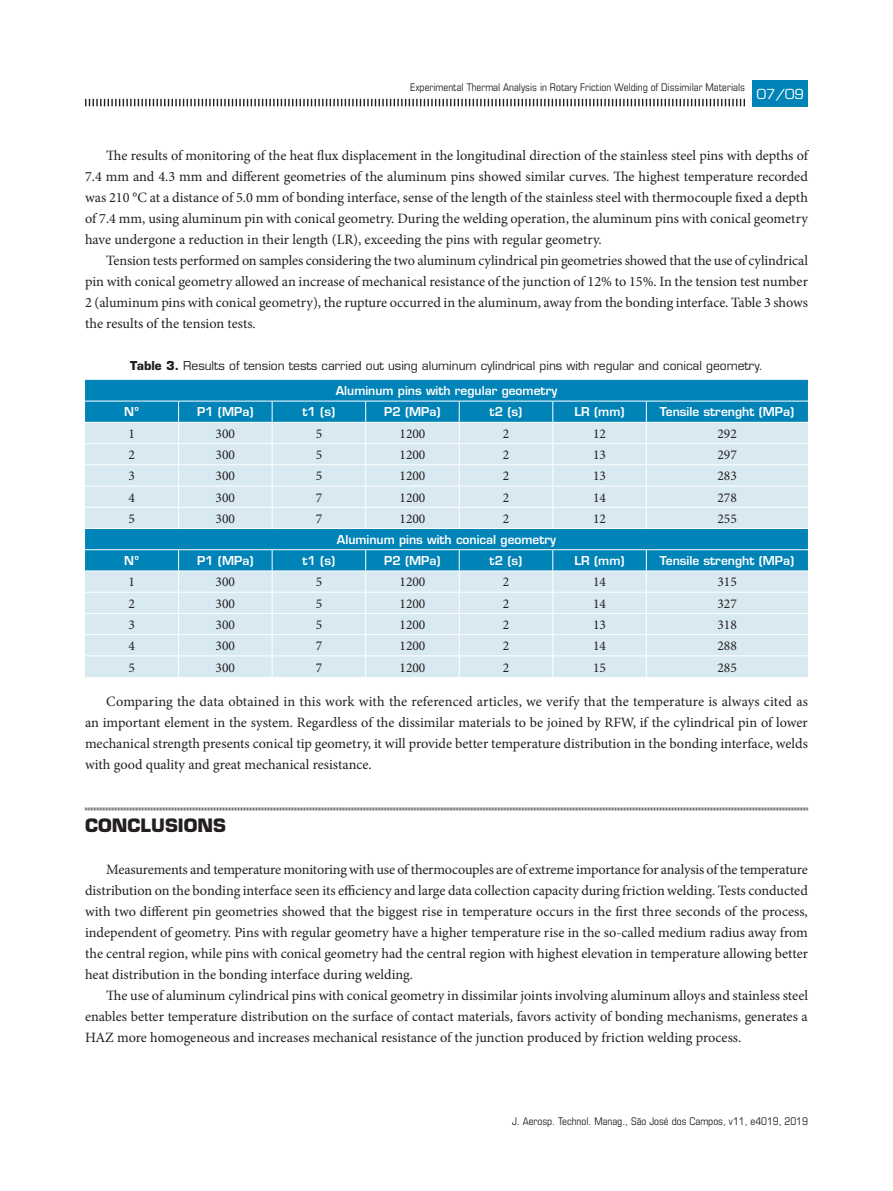
<style>
.page{position:relative;width:893px;height:1191px;background:#fff}
.page>*{position:absolute;margin:0;border:0;box-sizing:border-box;transform-origin:0 0}
.z18_sub__1{font:700 18px "Eurostile LT Std";color:#231f20}
.z13_texto{font:14.25px/21px "Minion Pro";color:#231f20;text-align:justify}
.z23_tabelas_txt{font:13.5px "Minion Pro";color:#231f20}
.t1{font:13.5px "Eurostile LT Std";color:#fff}
.z24_tabelas_cab{font:600 12px "Eurostile LT Std";color:#fff}
.z22_figuras_tabelas{font:12px "Eurostile LT Std";color:#231f20}
.t2{font:condensed 10.5px "Eurostile LT Std";color:#231f20}
.s1{font-weight:700}
</style>
<div class="page">
<svg style="left:85px;top:99px;width:660px;height:7px"></svg>
<div style="left:753px;top:81px;width:55px;height:25px;background:#0083b6"></div>
<svg style="left:85px;top:807px;width:723px;height:4px;background:#b4b5b6"></svg>
<svg style="left:85px;top:380px;width:723px;height:297px;background:#9fcee1"></svg>
<p class="t2" style="left:410px;top:81px;width:336px">Experimental Thermal Analysis in Rotary Friction Welding of Dissimilar Materials</p>
<p class="t1" style="left:763px;top:85px;width:36px">xx/xx</p>
<p class="t1" style="left:757px;top:86px;width:49px">07 09</p>
<p class="z13_texto" style="left:85px;top:144px;width:724px;text-indent:21px">The results of monitoring of the heat flux displacement in the longitudinal direction of the stainless steel pins with depths of 7.4 mm and 4.3 mm and different geometries of the aluminum pins showed similar curves. The highest temperature recorded was 210 °C at a distance of 5.0 mm of bonding interface, sense of the length of the stainless steel with thermocouple fixed a depth of 7.4 mm, using aluminum pin with conical geometry. During the welding operation, the aluminum pins with conical geometry have undergone a reduction in their length (LR), exceeding the pins with regular geometry.</p>
<p class="z13_texto" style="left:85px;top:249px;width:724px;text-indent:21px">Tension tests performed on samples considering the two aluminum cylindrical pin geometries showed that the use of cylindrical pin with conical geometry allowed an increase of mechanical resistance of the junction of 12% to 15%. In the tension test number 2 (aluminum pins with conical geometry), the rupture occurred in the aluminum, away from the bonding interface. Table 3 shows the results of the tension tests.</p>
<p class="z22_figuras_tabelas" style="left:130px;top:358px;width:634px"><span class="s1">Table 3.</span> Results of tension tests carried out using aluminum cylindrical pins with regular and conical geometry.</p>
<p class="z24_tabelas_cab" style="left:336px;top:383px;width:223px">Aluminum pins with regular geometry</p>
<p class="z24_tabelas_cab" style="left:124px;top:404px;width:17px">Nº</p>
<p class="z24_tabelas_cab" style="left:197px;top:404px;width:58px">P1 (MPa)</p>
<p class="z24_tabelas_cab" style="left:302px;top:404px;width:34px">t1 (s)</p>
<p class="z24_tabelas_cab" style="left:384px;top:404px;width:58px">P2 (MPa)</p>
<p class="z24_tabelas_cab" style="left:490px;top:404px;width:34px">t2 (s)</p>
<p class="z24_tabelas_cab" style="left:574px;top:404px;width:52px">LR (mm)</p>
<p class="z24_tabelas_cab" style="left:660px;top:404px;width:136px">Tensile strenght (MPa)</p>
<p class="z23_tabelas_txt" style="left:129px;top:424px;width:8px">1</p>
<p class="z23_tabelas_txt" style="left:216px;top:424px;width:21px">300</p>
<p class="z23_tabelas_txt" style="left:316px;top:424px;width:8px">5</p>
<p class="z23_tabelas_txt" style="left:399px;top:424px;width:27px">1200</p>
<p class="z23_tabelas_txt" style="left:503px;top:424px;width:8px">2</p>
<p class="z23_tabelas_txt" style="left:593px;top:424px;width:14px">12</p>
<p class="z23_tabelas_txt" style="left:717px;top:424px;width:21px">292</p>
<p class="z23_tabelas_txt" style="left:129px;top:446px;width:8px">2</p>
<p class="z23_tabelas_txt" style="left:216px;top:446px;width:21px">300</p>
<p class="z23_tabelas_txt" style="left:316px;top:446px;width:8px">5</p>
<p class="z23_tabelas_txt" style="left:399px;top:446px;width:27px">1200</p>
<p class="z23_tabelas_txt" style="left:503px;top:446px;width:8px">2</p>
<p class="z23_tabelas_txt" style="left:593px;top:446px;width:14px">13</p>
<p class="z23_tabelas_txt" style="left:717px;top:446px;width:21px">297</p>
<p class="z23_tabelas_txt" style="left:129px;top:467px;width:8px">3</p>
<p class="z23_tabelas_txt" style="left:216px;top:467px;width:21px">300</p>
<p class="z23_tabelas_txt" style="left:316px;top:467px;width:8px">5</p>
<p class="z23_tabelas_txt" style="left:399px;top:467px;width:27px">1200</p>
<p class="z23_tabelas_txt" style="left:503px;top:467px;width:8px">2</p>
<p class="z23_tabelas_txt" style="left:593px;top:467px;width:14px">13</p>
<p class="z23_tabelas_txt" style="left:717px;top:467px;width:21px">283</p>
<p class="z23_tabelas_txt" style="left:129px;top:488px;width:8px">4</p>
<p class="z23_tabelas_txt" style="left:216px;top:488px;width:21px">300</p>
<p class="z23_tabelas_txt" style="left:316px;top:488px;width:8px">7</p>
<p class="z23_tabelas_txt" style="left:399px;top:488px;width:27px">1200</p>
<p class="z23_tabelas_txt" style="left:503px;top:488px;width:8px">2</p>
<p class="z23_tabelas_txt" style="left:593px;top:488px;width:14px">14</p>
<p class="z23_tabelas_txt" style="left:717px;top:488px;width:21px">278</p>
<p class="z23_tabelas_txt" style="left:129px;top:509px;width:8px">5</p>
<p class="z23_tabelas_txt" style="left:216px;top:509px;width:21px">300</p>
<p class="z23_tabelas_txt" style="left:316px;top:509px;width:8px">7</p>
<p class="z23_tabelas_txt" style="left:399px;top:509px;width:27px">1200</p>
<p class="z23_tabelas_txt" style="left:503px;top:509px;width:8px">2</p>
<p class="z23_tabelas_txt" style="left:593px;top:509px;width:14px">12</p>
<p class="z23_tabelas_txt" style="left:717px;top:509px;width:21px">255</p>
<p class="z24_tabelas_cab" style="left:337px;top:531px;width:221px">Aluminum pins with conical geometry</p>
<p class="z24_tabelas_cab" style="left:124px;top:553px;width:17px">Nº</p>
<p class="z24_tabelas_cab" style="left:197px;top:553px;width:58px">P1 (MPa)</p>
<p class="z24_tabelas_cab" style="left:302px;top:553px;width:34px">t1 (s)</p>
<p class="z24_tabelas_cab" style="left:384px;top:553px;width:58px">P2 (MPa)</p>
<p class="z24_tabelas_cab" style="left:490px;top:553px;width:34px">t2 (s)</p>
<p class="z24_tabelas_cab" style="left:574px;top:553px;width:52px">LR (mm)</p>
<p class="z24_tabelas_cab" style="left:660px;top:553px;width:136px">Tensile strenght (MPa)</p>
<p class="z23_tabelas_txt" style="left:129px;top:573px;width:8px">1</p>
<p class="z23_tabelas_txt" style="left:216px;top:573px;width:21px">300</p>
<p class="z23_tabelas_txt" style="left:316px;top:573px;width:8px">5</p>
<p class="z23_tabelas_txt" style="left:399px;top:573px;width:27px">1200</p>
<p class="z23_tabelas_txt" style="left:503px;top:573px;width:8px">2</p>
<p class="z23_tabelas_txt" style="left:593px;top:573px;width:14px">14</p>
<p class="z23_tabelas_txt" style="left:717px;top:573px;width:21px">315</p>
<p class="z23_tabelas_txt" style="left:129px;top:594px;width:8px">2</p>
<p class="z23_tabelas_txt" style="left:216px;top:594px;width:21px">300</p>
<p class="z23_tabelas_txt" style="left:316px;top:594px;width:8px">5</p>
<p class="z23_tabelas_txt" style="left:399px;top:594px;width:27px">1200</p>
<p class="z23_tabelas_txt" style="left:503px;top:594px;width:8px">2</p>
<p class="z23_tabelas_txt" style="left:593px;top:594px;width:14px">14</p>
<p class="z23_tabelas_txt" style="left:717px;top:594px;width:21px">327</p>
<p class="z23_tabelas_txt" style="left:129px;top:615px;width:8px">3</p>
<p class="z23_tabelas_txt" style="left:216px;top:615px;width:21px">300</p>
<p class="z23_tabelas_txt" style="left:316px;top:615px;width:8px">5</p>
<p class="z23_tabelas_txt" style="left:399px;top:615px;width:27px">1200</p>
<p class="z23_tabelas_txt" style="left:503px;top:615px;width:8px">2</p>
<p class="z23_tabelas_txt" style="left:593px;top:615px;width:14px">13</p>
<p class="z23_tabelas_txt" style="left:717px;top:615px;width:21px">318</p>
<p class="z23_tabelas_txt" style="left:129px;top:637px;width:8px">4</p>
<p class="z23_tabelas_txt" style="left:216px;top:637px;width:21px">300</p>
<p class="z23_tabelas_txt" style="left:316px;top:637px;width:8px">7</p>
<p class="z23_tabelas_txt" style="left:399px;top:637px;width:27px">1200</p>
<p class="z23_tabelas_txt" style="left:503px;top:637px;width:8px">2</p>
<p class="z23_tabelas_txt" style="left:593px;top:637px;width:14px">14</p>
<p class="z23_tabelas_txt" style="left:717px;top:637px;width:21px">288</p>
<p class="z23_tabelas_txt" style="left:129px;top:658px;width:8px">5</p>
<p class="z23_tabelas_txt" style="left:216px;top:658px;width:21px">300</p>
<p class="z23_tabelas_txt" style="left:316px;top:658px;width:8px">7</p>
<p class="z23_tabelas_txt" style="left:399px;top:658px;width:27px">1200</p>
<p class="z23_tabelas_txt" style="left:503px;top:658px;width:8px">2</p>
<p class="z23_tabelas_txt" style="left:593px;top:658px;width:14px">15</p>
<p class="z23_tabelas_txt" style="left:717px;top:658px;width:21px">285</p>
<p class="z13_texto" style="left:85px;top:690px;width:724px;text-indent:21px">Comparing the data obtained in this work with the referenced articles, we verify that the temperature is always cited as an important element in the system. Regardless of the dissimilar materials to be joined by RFW, if the cylindrical pin of lower mechanical strength presents conical tip geometry, it will provide better temperature distribution in the bonding interface, welds with good quality and great mechanical resistance.</p>
<p class="z18_sub__1" style="left:85px;top:814px;width:142px">CONCLUSIONS</p>
<p class="z13_texto" style="left:85px;top:858px;width:724px;text-indent:21px">Measurements and temperature monitoring with use of thermocouples are of extreme importance for analysis of the temperature distribution on the bonding interface seen its efficiency and large data collection capacity during friction welding. Tests conducted with two different pin geometries showed that the biggest rise in temperature occurs in the first three seconds of the process, independent of geometry. Pins with regular geometry have a higher temperature rise in the so-called medium radius away from the central region, while pins with conical geometry had the central region with highest elevation in temperature allowing better heat distribution in the bonding interface during welding.</p>
<p class="z13_texto" style="left:85px;top:984px;width:724px;text-indent:21px">The use of aluminum cylindrical pins with conical geometry in dissimilar joints involving aluminum alloys and stainless steel enables better temperature distribution on the surface of contact materials, favors activity of bonding mechanisms, generates a HAZ more homogeneous and increases mechanical resistance of the junction produced by friction welding process.</p>
<p class="t2" style="left:512px;top:1114px;width:297px">J. Aerosp. Technol. Manag., São José dos Campos, v11, e4019, 2019</p>
</div>
